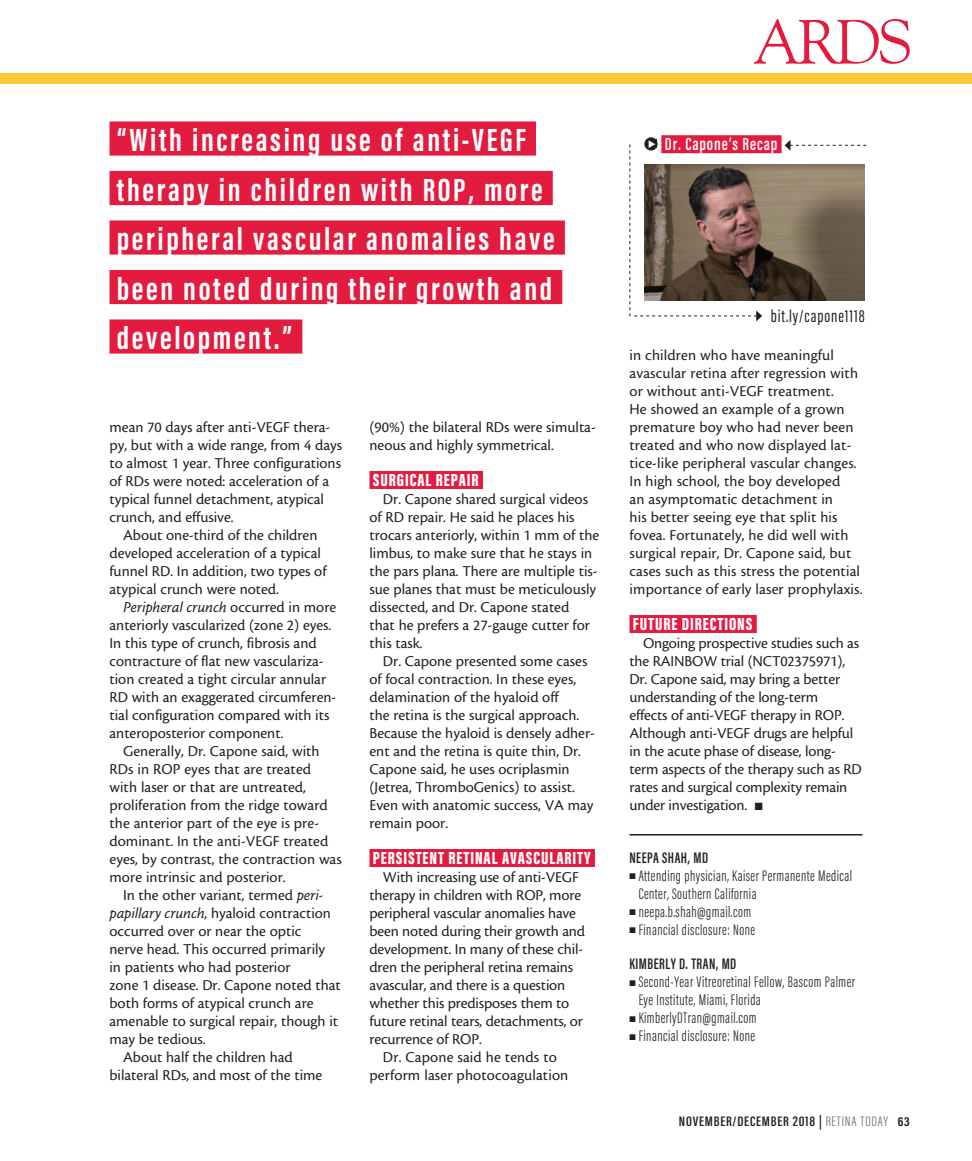
<style>
.page{position:relative;width:972px;height:1161px;background:#fff}
.page>*{position:absolute;margin:0;border:0;box-sizing:border-box;transform-origin:0 0}
.lead-in_highlighted{font:700 33px "Acumin Pro Extra Cond";letter-spacing:.08em;color:#fff}
.subhead{font:900 18px "Acumin Pro Extra Cond";letter-spacing:.05em;color:#fff}
.subhead_alternate{font:900 18px "Acumin Pro Extra Cond";letter-spacing:.05em;color:#fff}
.subhead-2{font:18px "Acumin Pro Extra Cond";letter-spacing:.05em;color:#231f20}
.subhead-3{font:600 18px "Acumin Pro Extra Cond";letter-spacing:.05em;color:#fff}
.body{font:15.75px/18px "Cronos MM 408 10";color:#231f20}
.bio_info{font:300 15.75px/18px "Acumin Pro Extra Cond";letter-spacing:.03em;color:#231f20}
.bio_name_no_line{font:600 15.75px "Acumin Pro Extra Cond";letter-spacing:.03em;color:#231f20}
.bio_name{font:600 15.75px "Acumin Pro Extra Cond";letter-spacing:.03em;color:#231f20}
.t1{font:600 14.1px "Acumin Pro Extra Cond";letter-spacing:.05em;color:#231f20;scale:1.11 1}
.s1{font-family:"Cronos MM It 408 10"}
.s2{font-weight:300;color:#6c6d70}
.s3{font-weight:700;font-size:13.35px}
</style>
<div class="page">
<div style="left:0;top:73px;width:972px;height:11px;background:#fcc938"></div>
<svg style="left:754px;top:19px;width:156px;height:45px"></svg>
<div style="left:369px;top:471px;width:114px;height:18px;background:#e31b3e"></div>
<div style="left:369px;top:849px;width:226px;height:18px;background:#e31b3e"></div>
<div style="left:630px;top:615px;width:127px;height:18px;background:#e31b3e"></div>
<hr style="left:630px;top:834px;width:232px;height:2px;background:#231f20">
<img style="left:762px;top:164px;width:103px;height:137px">
<div style="left:661px;top:135px;width:121px;height:18px;background:#e31b3e"></div>
<svg style="left:785px;top:140px;width:81px;height:11px"></svg>
<svg style="left:644px;top:137px;width:14px;height:14px"></svg>
<div style="left:110px;top:121px;width:426px;height:35px;background:#e31b3e"></div>
<div style="left:110px;top:171px;width:443px;height:34px;background:#e31b3e"></div>
<div style="left:110px;top:220px;width:455px;height:35px;background:#e31b3e"></div>
<div style="left:110px;top:270px;width:452px;height:34px;background:#e31b3e"></div>
<div style="left:110px;top:319px;width:192px;height:35px;background:#e31b3e"></div>
<svg style="left:630px;top:140px;width:132px;height:181px"></svg>
<p class="lead-in_highlighted" style="left:117px;top:120px;width:411px">“With increasing use of anti-VEGF</p>
<p class="lead-in_highlighted" style="left:117px;top:169px;width:427px">therapy in children with ROP, more</p>
<p class="lead-in_highlighted" style="left:117px;top:219px;width:439px">peripheral vascular anomalies have</p>
<p class="lead-in_highlighted" style="left:117px;top:268px;width:437px">been noted during their growth and</p>
<p class="lead-in_highlighted" style="left:117px;top:318px;width:177px">development.”</p>
<p class="body" style="left:110px;top:418px;width:234px">mean 70 days after anti-VEGF thera&shy;py, but with a wide range, from 4 days to almost 1 year. Three configurations of RDs were noted: acceleration of a typical funnel detachment, atypical crunch, and effusive.</p>
<p class="body" style="left:110px;top:526px;width:219px;text-indent:14px">About one-third of the children developed acceleration of a typical funnel RD. In addition, two types of atypical crunch were noted.</p>
<p class="body" style="left:110px;top:598px;width:228px;text-indent:14px"><span class="s1">Peripheral crunch</span> occurred in more anteriorly vascularized (zone 2) eyes.<br>In this type of crunch, fibrosis and contracture of flat new vasculariza&shy;tion created a tight circular annular RD with an exaggerated circumferen&shy;tial configuration compared with its anteroposterior component.</p>
<p class="body" style="left:110px;top:742px;width:234px;text-indent:14px">Generally, Dr. Capone said, with RDs in ROP eyes that are treated with laser or that are untreated, proliferation from the ridge toward the anterior part of the eye is pre&shy;dominant. In the anti-VEGF treated eyes, by contrast, the contraction was more intrinsic and posterior.</p>
<p class="body" style="left:110px;top:886px;width:233px;text-indent:14px">In the other variant, termed <span class="s1">peri&shy;papillary crunch</span>, hyaloid contraction occurred over or near the optic<br>nerve head. This occurred primarily<br>in patients who had posterior<br>zone 1 disease. Dr. Capone noted that both forms of atypical crunch are amenable to surgical repair, though it may be tedious.</p>
<p class="body" style="left:110px;top:1048px;width:214px;text-indent:14px">About half the children had bilateral RDs, and most of the time</p>
<p class="body" style="left:369px;top:418px;width:228px">(90%) the bilateral RDs were simulta&shy;neous and highly symmetrical.</p>
<p class="subhead" style="left:373px;top:469px;width:107px">SURGICAL REPAIR</p>
<p class="body" style="left:369px;top:490px;width:231px;text-indent:14px">Dr. Capone shared surgical videos of RD repair. He said he places his trocars anteriorly, within 1 mm of the limbus, to make sure that he stays in the pars plana. There are multiple tis&shy;sue planes that must be meticulously dissected, and Dr. Capone stated<br>that he prefers a 27-gauge cutter for this task.</p>
<p class="body" style="left:369px;top:652px;width:227px;text-indent:14px">Dr. Capone presented some cases of focal contraction. In these eyes, delamination of the hyaloid off<br>the retina is the surgical approach.<br>Because the hyaloid is densely adher&shy;ent and the retina is quite thin, Dr.<br>Capone said, he uses ocriplasmin (Jetrea, ThromboGenics) to assist.<br>Even with anatomic success, VA may remain poor.</p>
<p class="subhead_alternate" style="left:373px;top:847px;width:219px">PERSISTENT RETINAL AVASCULARITY</p>
<p class="body" style="left:369px;top:868px;width:217px;text-indent:14px">With increasing use of anti-VEGF therapy in children with ROP, more peripheral vascular anomalies have been noted during their growth and development. In many of these chil&shy;dren the peripheral retina remains avascular, and there is a question whether this predisposes them to future retinal tears, detachments, or recurrence of ROP.</p>
<p class="body" style="left:369px;top:1048px;width:200px;text-align:center">Dr. Capone said he tends to perform laser photocoagulation</p>
<p class="subhead-3" style="left:665px;top:133px;width:114px">Dr. Capone’s Recap</p>
<p class="subhead-2" style="left:771px;top:305px;width:95px">bit.ly/capone1118</p>
<p class="body" style="left:630px;top:346px;width:234px">in children who have meaningful avascular retina after regression with or without anti-VEGF treatment.<br>He showed an example of a grown premature boy who had never been treated and who now displayed lat&shy;tice-like peripheral vascular changes.<br>In high school, the boy developed<br>an asymptomatic detachment in<br>his better seeing eye that split his fovea. Fortunately, he did well with surgical repair, Dr. Capone said, but cases such as this stress the potential importance of early laser prophylaxis.</p>
<p class="subhead" style="left:633px;top:613px;width:121px">FUTURE DIRECTIONS</p>
<p class="body" style="left:630px;top:634px;width:234px;text-indent:14px">Ongoing prospective studies such as the RAINBOW trial (NCT02375971), Dr. Capone said, may bring a better understanding of the long-term<br>effects of anti-VEGF therapy in ROP.<br>Although anti-VEGF drugs are helpful in the acute phase of disease, long&shy;term aspects of the therapy such as RD rates and surgical complexity remain under investigation. ■</p>
<p class="bio_name" style="left:630px;top:848px;width:80px">NEEPA SHAH, MD</p>
<p class="bio_info" style="left:639px;top:866px;width:215px;text-indent:-9px">■ Attending physician, Kaiser Permanente Medical<br>Center, Southern California</p>
<p class="bio_info" style="left:630px;top:902px;width:123px">■ neepa.b.shah@gmail.com</p>
<p class="bio_info" style="left:630px;top:920px;width:127px">■ Financial disclosure: None</p>
<p class="bio_name_no_line" style="left:630px;top:954px;width:108px">KIMBERLY D. TRAN, MD</p>
<p class="bio_info" style="left:639px;top:973px;width:218px;text-indent:-9px">■ Second-Year Vitreoretinal Fellow, Bascom Palmer<br>Eye Institute, Miami, Florida</p>
<p class="bio_info" style="left:630px;top:1009px;width:129px">■ KimberlyDTran@gmail.com</p>
<p class="bio_info" style="left:630px;top:1027px;width:127px">■ Financial disclosure: None</p>
<p class="t1" style="left:679px;top:1113px;width:209px">NOVEMBER/DECEMBER 2018 | <span class="s2">RETINA TODAY</span> <span class="s3">63</span></p>
</div>
